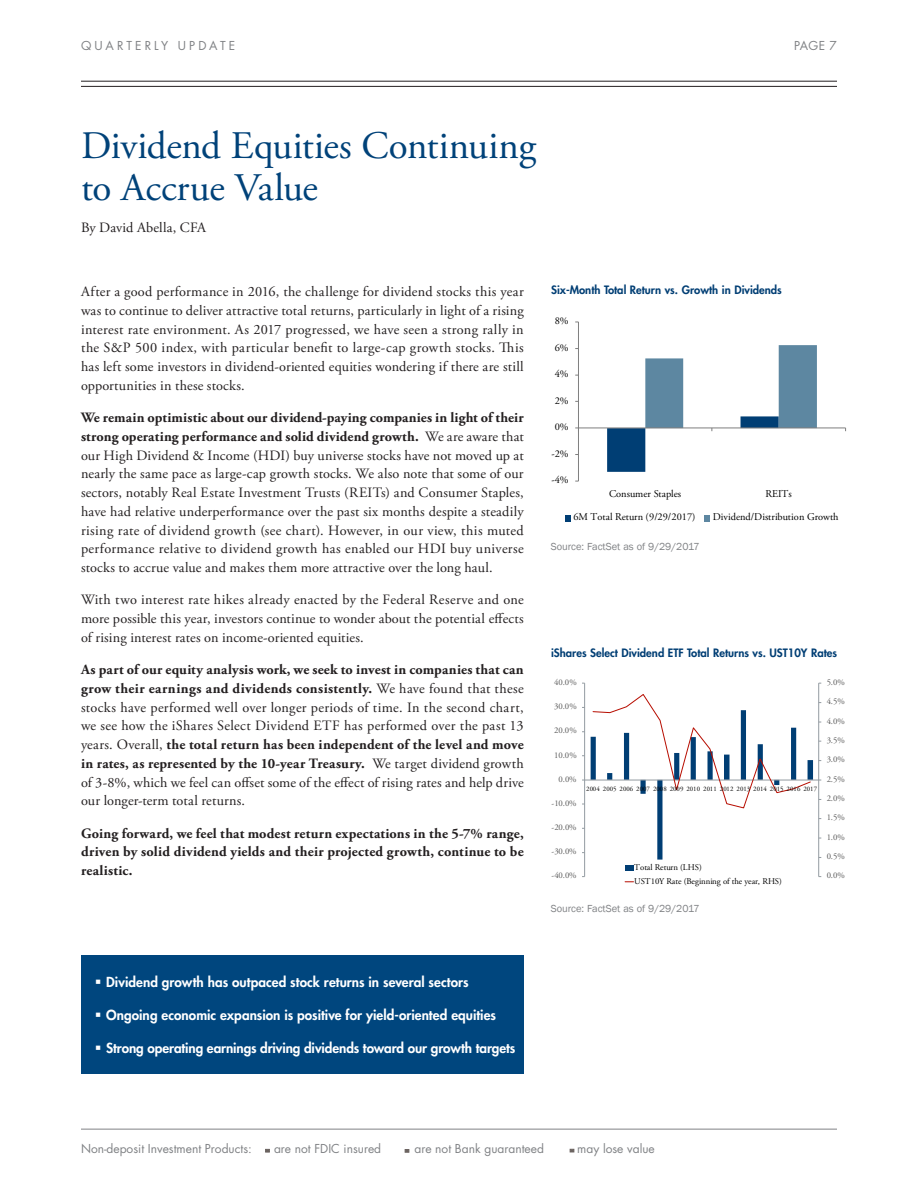
<style>
.page{position:relative;width:918px;height:1188px;background:#fff}
.page>*{position:absolute;margin:0;border:0;box-sizing:border-box;transform-origin:0 0}
.Intro_Paragraph{font:39px/42px "Adobe Garamond Pro";letter-spacing:-.01em;color:#004279}
.Body{font:14.25px/18.8px "Adobe Garamond Pro";letter-spacing:.01em;color:#231f20;text-align:justify}
.Body-2{font:700 14.25px/18.8px "Adobe Garamond Pro";letter-spacing:.015em;color:#231f20;text-align:justify}
.Body-3{font:800 13.5px "Futura Std";color:#fff}
.Body-4{font:12px "Futura Std";color:#808285}
.Body-5{font:12px "Futura Std";letter-spacing:.25em;color:#808285}
.Letter_Body{font:800 11.25px "Futura Std";color:#003e74}
.Letter_Body-2{font:10.5px "Franklin Gothic";color:#808285}
.t1{font:10.35px "Adobe Garamond Pro";color:#000}
.t2{font:8.7px "Adobe Garamond Pro";letter-spacing:-.02em;color:#595959}
.t3{font:8.7px/13.6px "Adobe Garamond Pro";letter-spacing:-.005em;color:#000}
.t4{font:6.75px "Adobe Garamond Pro";letter-spacing:.025em;color:#000}
.s1{font-weight:700}
</style>
<div class="page">
<div style="left:81px;top:955px;width:443px;height:119px;background:#00467e"></div>
<hr style="left:81px;top:1129px;width:756px;height:1px;background:#808285">
<svg style="left:265px;top:1149px;width:5px;height:3px"></svg>
<svg style="left:405px;top:1149px;width:4px;height:4px"></svg>
<svg style="left:570px;top:1149px;width:4px;height:3px"></svg>
<hr style="left:81px;top:81px;width:756px;height:1px;background:#231f20">
<hr style="left:81px;top:86px;width:756px;height:1px;background:#231f20">
<hr style="left:578px;top:322px;width:1px;height:159px;background:#7f7f7f">
<hr style="left:578px;top:428px;width:268px;height:1px;background:#7f7f7f">
<svg style="left:607px;top:345px;width:210px;height:127px"></svg>
<svg style="left:565px;top:515px;width:6px;height:6px"></svg>
<svg style="left:704px;top:515px;width:6px;height:6px"></svg>
<hr style="left:818px;top:683px;width:1px;height:194px;background:#939ba1">
<hr style="left:584px;top:683px;width:1px;height:194px;background:#939ba1">
<hr style="left:585px;top:780px;width:234px;height:1px;background:#939ba1">
<svg style="left:591px;top:694px;width:222px;height:166px"></svg>
<div style="left:625px;top:866px;width:8px;height:5px;background:#003e74"></div>
<p class="Body-5" style="left:81px;top:38px;width:156px">QUARTERLY UPDATE</p>
<p class="Body-4" style="left:794px;top:38px;width:44px">PAGE 7</p>
<p class="Intro_Paragraph" style="left:81px;top:126px;width:457px">Dividend Equities Continuing to Accrue Value</p>
<p class="Body" style="left:81px;top:218px;width:127px">By David Abella, CFA</p>
<p class="Body" style="left:81px;top:283px;width:444px">After a good performance in 2016, the challenge for dividend stocks this year was to continue to deliver attractive total returns, particularly in light of a rising interest rate environment. As 2017 progressed, we have seen a strong rally in the S&amp;P 500 index, with particular benefit to large-cap growth stocks. This has left some investors in dividend-oriented equities wondering if there are still opportunities in these stocks.</p>
<p class="Body" style="left:81px;top:409px;width:444px"><span class="s1">We remain optimistic about our dividend-paying companies in light of their strong operating performance and solid dividend growth.</span> We are aware that our High Dividend &amp; Income (HDI) buy universe stocks have not moved up at nearly the same pace as large-cap growth stocks. We also note that some of our sectors, notably Real Estate Investment Trusts (REITs) and Consumer Staples, have had relative underperformance over the past six months despite a steadily rising rate of dividend growth (see chart). However, in our view, this muted performance relative to dividend growth has enabled our HDI buy universe stocks to accrue value and makes them more attractive over the long haul.</p>
<p class="Body" style="left:81px;top:591px;width:444px">With two interest rate hikes already enacted by the Federal Reserve and one more possible this year, investors continue to wonder about the potential effects of rising interest rates on income-oriented equities.</p>
<p class="Body" style="left:81px;top:661px;width:444px"><span class="s1">As part of our equity analysis work, we seek to invest in companies that can grow their earnings and dividends consistently.</span> We have found that these stocks have performed well over longer periods of time. In the second chart, we see how the iShares Select Dividend ETF has performed over the past 13 years. Overall, <span class="s1">the total return has been independent of the level and move in rates, as represented by the 10-year Treasury.</span> We target dividend growth of 3-8%, which we feel can offset some of the effect of rising rates and help drive our longer-term total returns.</p>
<p class="Body-2" style="left:81px;top:824px;width:444px">Going forward, we feel that modest return expectations in the 5-7% range, driven by solid dividend yields and their projected growth, continue to be realistic.</p>
<p class="Body-3" style="left:106px;top:973px;width:364px">Dividend growth has outpaced stock returns in several sectors</p>
<p class="Body-3" style="left:106px;top:1006px;width:391px">Ongoing economic expansion is positive for yield-oriented equities</p>
<p class="Body-3" style="left:106px;top:1039px;width:411px">Strong operating earnings driving dividends toward our growth targets</p>
<p class="Letter_Body" style="left:551px;top:283px;width:232px">Six-Month Total Return vs. Growth in Dividends</p>
<p class="t1" style="left:555px;top:315px;width:15px">8%</p>
<p class="t1" style="left:555px;top:341px;width:15px">6%</p>
<p class="t1" style="left:555px;top:368px;width:15px">4%</p>
<p class="t1" style="left:555px;top:394px;width:15px">2%</p>
<p class="t1" style="left:555px;top:421px;width:15px">0%</p>
<p class="t1" style="left:551px;top:447px;width:19px">-2%</p>
<p class="t1" style="left:551px;top:474px;width:19px">-4%</p>
<p class="t1" style="left:609px;top:487px;width:74px">Consumer Staples</p>
<p class="t1" style="left:765px;top:487px;width:28px">REITs</p>
<p class="t1" style="left:573px;top:511px;width:124px">6M Total Return (9/29/2017)</p>
<p class="t1" style="left:713px;top:511px;width:127px">Dividend/Distribution Growth</p>
<p class="Letter_Body-2" style="left:551px;top:540px;width:150px">Source: FactSet as of 9/29/2017</p>
<p class="Letter_Body" style="left:551px;top:646px;width:288px">iShares Select Dividend ETF Total Returns vs. UST10Y Rates</p>
<p class="t2" style="left:554px;top:677px;width:24px">40.0%</p>
<p class="t2" style="left:554px;top:701px;width:24px">30.0%</p>
<p class="t2" style="left:554px;top:725px;width:24px">20.0%</p>
<p class="t2" style="left:554px;top:750px;width:24px">10.0%</p>
<p class="t2" style="left:559px;top:774px;width:20px">0.0%</p>
<p class="t2" style="left:551px;top:798px;width:27px">-10.0%</p>
<p class="t2" style="left:551px;top:822px;width:27px">-20.0%</p>
<p class="t2" style="left:551px;top:846px;width:27px">-30.0%</p>
<p class="t2" style="left:551px;top:870px;width:27px">-40.0%</p>
<p class="t4" style="left:586px;top:784px;width:232px">2004 2005 2006 2007 2008 2009 2010 2011 2012 2013 2014 2015 2016 2017</p>
<p class="t3" style="left:634px;top:861px;width:149px">Total Return (LHS)<br>UST10Y Rate (Beginning of the year, RHS)</p>
<p class="Letter_Body-2" style="left:551px;top:902px;width:150px">Source: FactSet as of 9/29/2017</p>
<p class="t2" style="left:827px;top:677px;width:20px">5.0%</p>
<p class="t2" style="left:827px;top:696px;width:20px">4.5%</p>
<p class="t2" style="left:827px;top:716px;width:20px">4.0%</p>
<p class="t2" style="left:827px;top:735px;width:20px">3.5%</p>
<p class="t2" style="left:827px;top:754px;width:20px">3.0%</p>
<p class="t2" style="left:827px;top:774px;width:20px">2.5%</p>
<p class="t2" style="left:827px;top:793px;width:20px">2.0%</p>
<p class="t2" style="left:827px;top:812px;width:20px">1.5%</p>
<p class="t2" style="left:827px;top:832px;width:20px">1.0%</p>
<p class="t2" style="left:827px;top:851px;width:20px">0.5%</p>
<p class="t2" style="left:827px;top:870px;width:20px">0.0%</p>
<p class="Body-4" style="left:81px;top:1141px;width:172px">Non-deposit Investment Products:</p>
<p class="Body-4" style="left:274px;top:1141px;width:109px">are not FDIC insured</p>
<p class="Body-4" style="left:414px;top:1141px;width:131px">are not Bank guaranteed</p>
<p class="Body-4" style="left:577px;top:1141px;width:79px">may lose value</p>
</div>
